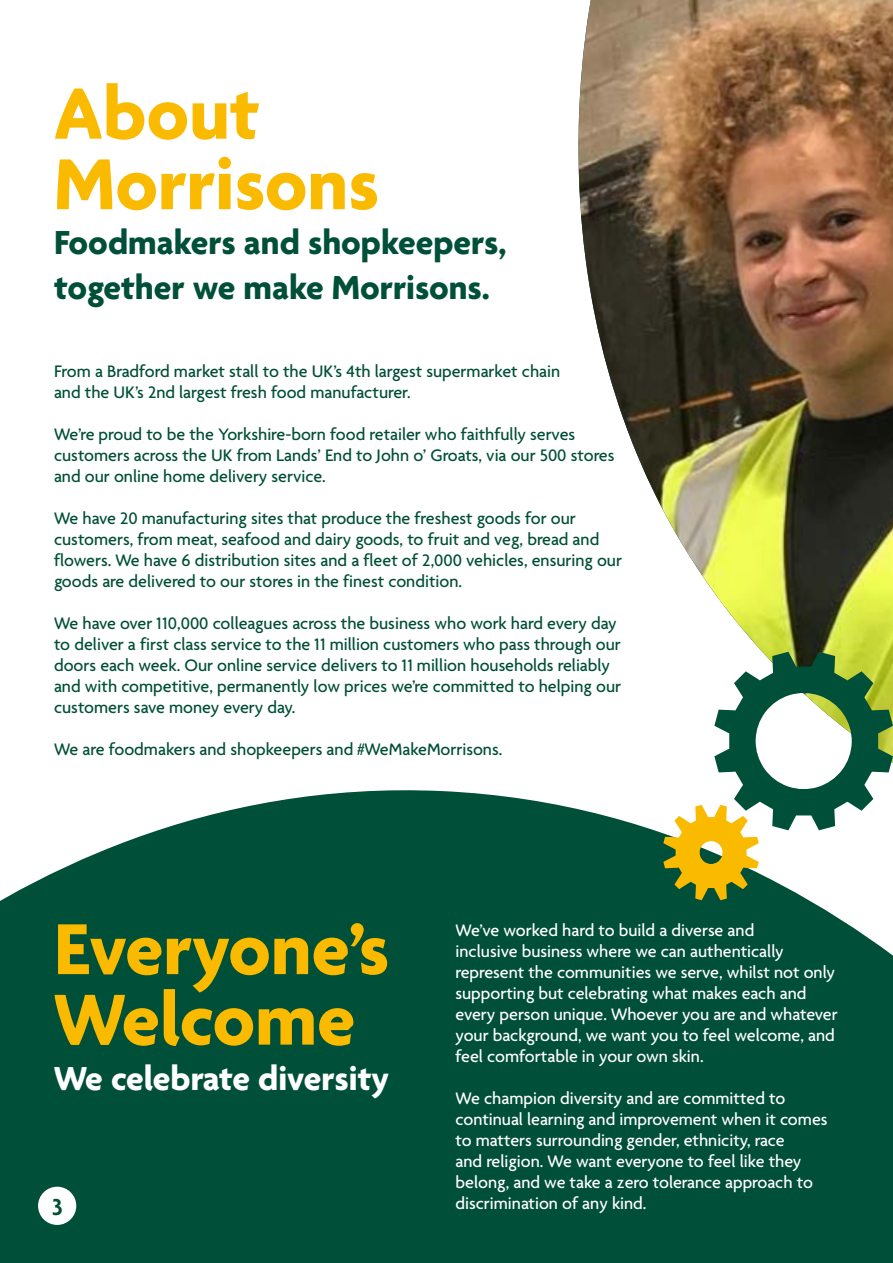
<style>
.page{position:relative;width:893px;height:1263px;background:#fff}
.page>*{position:absolute;margin:0;border:0;box-sizing:border-box;transform-origin:0 0}
.t1{font:700 78px/70.5px "Morrisons Agenda";color:#faba00}
.t2{font:700 36px/45px "Morrisons Agenda";color:#004f38}
.t3{font:700 36px "Morrisons Agenda";color:#fff}
.t4{font:600 24.9px "Morrisons Agenda";color:#024f38}
.t5{font:500 18px/21px "Morrisons Agenda";color:#004f38}
.t6{font:500 18px/21px "Morrisons Agenda";color:#fff}
</style>
<div class="page">
<img style="left:578px;top:0;width:315px;height:652px">
<div style="left:0;top:790px;width:893px;height:473px;background:#004f38"></div>
<svg style="left:663px;top:652px;width:230px;height:248px"></svg>
<div style="left:38px;top:1187px;width:38px;height:38px;background:#fff;border-radius:50%"></div>
<p class="t1" style="left:54px;top:76px;width:327px">About<br>Morrisons</p>
<p class="t2" style="left:54px;top:219px;width:454px">Foodmakers and shopkeepers, together we make Morrisons.</p>
<p class="t5" style="left:54px;top:360px;width:508px">From a Bradford market stall to the UK’s 4th largest supermarket chain and the UK’s 2nd largest fresh food manufacturer.</p>
<p class="t5" style="left:54px;top:423px;width:562px">We’re proud to be the Yorkshire-born food retailer who faithfully serves customers across the UK from Lands’ End to John o’ Groats, via our 500 stores and our online home delivery service.</p>
<p class="t5" style="left:54px;top:507px;width:569px">We have 20 manufacturing sites that produce the freshest goods for our customers, from meat, seafood and dairy goods, to fruit and veg, bread and flowers. We have 6 distribution sites and a fleet of 2,000 vehicles, ensuring our goods are delivered to our stores in the finest condition.</p>
<p class="t5" style="left:54px;top:612px;width:569px">We have over 110,000 colleagues across the business who work hard every day to deliver a first class service to the 11 million customers who pass through our doors each week. Our online service delivers to 11 million households reliably and with competitive, permanently low prices we’re committed to helping our customers save money every day.</p>
<p class="t5" style="left:54px;top:738px;width:450px">We are foodmakers and shopkeepers and #WeMakeMorrisons.</p>
<p class="t1" style="left:54px;top:912px;width:337px">Everyone’s<br>Welcome</p>
<p class="t3" style="left:54px;top:1056px;width:337px">We celebrate diversity</p>
<p class="t4" style="left:52px;top:1191px;width:13px">3</p>
<p class="t6" style="left:455px;top:919px;width:384px">We’ve worked hard to build a diverse and<br>inclusive business where we can authentically represent the communities we serve, whilst not only supporting but celebrating what makes each and every person unique. Whoever you are and whatever your background, we want you to feel welcome, and feel comfortable in your own skin.</p>
<p class="t6" style="left:455px;top:1087px;width:374px">We champion diversity and are committed to continual learning and improvement when it comes to matters surrounding gender, ethnicity, race<br>and religion. We want everyone to feel like they belong, and we take a zero tolerance approach to discrimination of any kind.</p>
</div>
